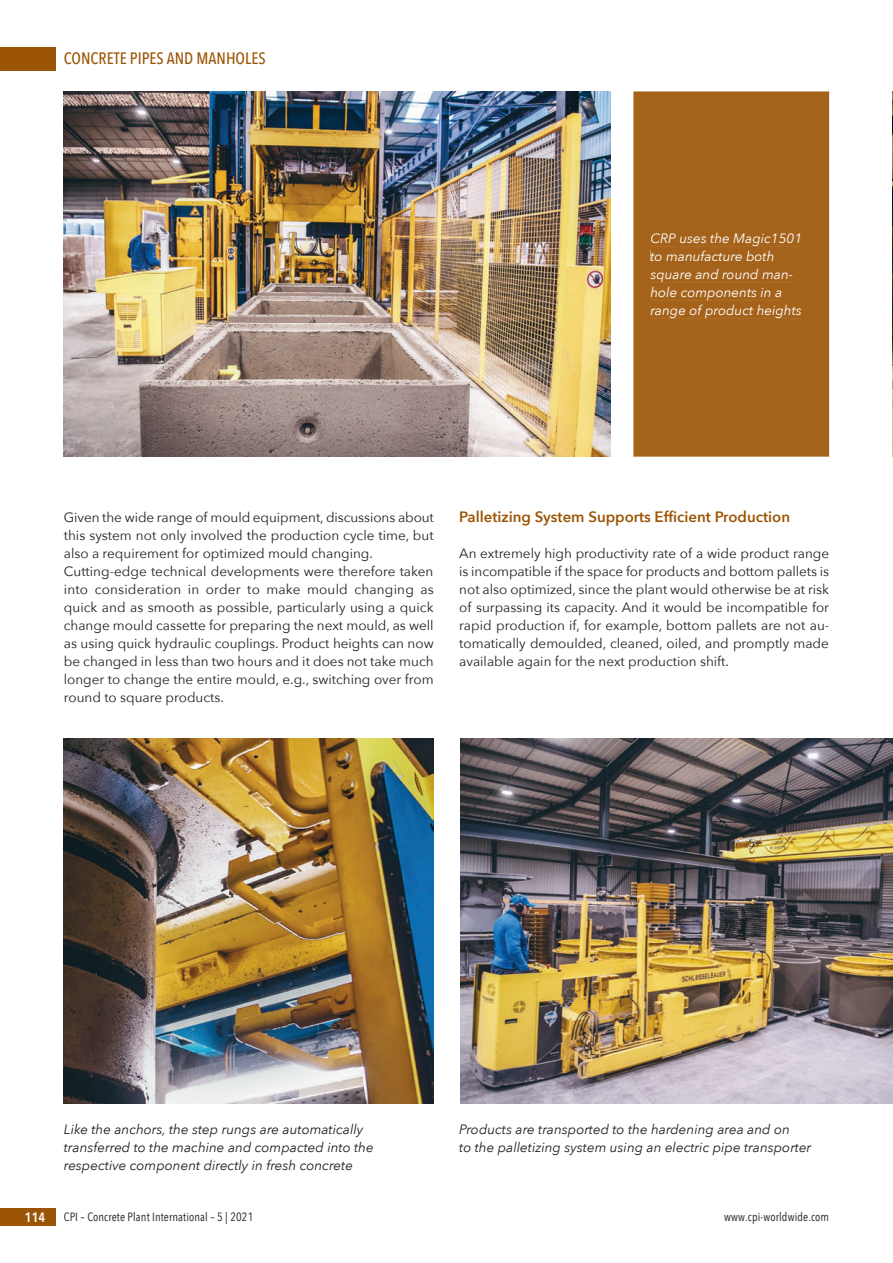
<style>
.page{position:relative;width:893px;height:1263px;background:#fff}
.page>*{position:absolute;margin:0;border:0;box-sizing:border-box;transform-origin:0 0}
.t1{font:500 16.5px "Avenir Next Condensed";color:#9c5506}
.t2{font:600 15px "Avenir Next";color:#9c5506}
.t3{font:13.5px/18px "Avenir Next";color:#231f20}
.t4{font:italic 13.5px/18px "Avenir Next";color:#231f20}
.t5{font:italic 13.5px/18px "Avenir Next";color:#fff}
.t6{font:600 13.5px "Avenir Next Condensed";color:#fff}
.t7{font:12px "Avenir Next Condensed";letter-spacing:.01em;color:#231f20}
</style>
<div class="page">
<div style="left:0;top:47px;width:55px;height:23px;background:#9c5506"></div>
<div style="left:0;top:1208px;width:55px;height:18px;background:#9c5506"></div>
<img style="left:64px;top:739px;width:370px;height:365px">
<img style="left:461px;top:739px;width:432px;height:365px">
<img style="left:892px;top:91px;width:1px;height:365px">
<img style="left:64px;top:91px;width:547px;height:366px">
<div style="left:633px;top:91px;width:196px;height:366px;background:#a5621b"></div>
<div style="left:651px;top:233px;width:151px;height:13px;background:#a5621b"></div>
<div style="left:651px;top:250px;width:123px;height:11px;background:#a5621b"></div>
<div style="left:650px;top:269px;width:142px;height:13px;background:#a5621b"></div>
<div style="left:651px;top:287px;width:131px;height:13px;background:#a5621b"></div>
<div style="left:651px;top:304px;width:150px;height:14px;background:#a5621b"></div>
<p class="t1" style="left:64px;top:49px;width:203px">CONCRETE PIPES AND MANHOLES</p>
<p class="t5" style="left:650px;top:229px;width:153px">CRP uses the Magic1501 to manufacture both square and round man&shy;hole components in a range of product heights</p>
<p class="t3" style="left:64px;top:508px;width:372px">Given the wide range of mould equipment, discussions about this system not only involved the production cycle time, but also a requirement for optimized mould changing.<br>Cutting-edge technical developments were therefore taken into consideration in order to make mould changing as quick and as smooth as possible, particularly using a quick change mould cassette for preparing the next mould, as well as using quick hydraulic couplings. Product heights can now be changed in less than two hours and it does not take much longer to change the entire mould, e.g., switching over from round to square products.</p>
<p class="t2" style="left:459px;top:504px;width:332px">Palletizing System Supports Efficient Production</p>
<p class="t3" style="left:459px;top:544px;width:372px;text-align:justify">An extremely high productivity rate of a wide product range is incompatible if the space for products and bottom pallets is not also optimized, since the plant would otherwise be at risk of surpassing its capacity. And it would be incompatible for rapid production if, for example, bottom pallets are not au&shy;tomatically demoulded, cleaned, oiled, and promptly made available again for the next production shift.</p>
<p class="t4" style="left:64px;top:1120px;width:311px">Like the anchors, the step rungs are automatically transferred to the machine and compacted into the respective component directly in fresh concrete</p>
<p class="t4" style="left:459px;top:1120px;width:354px">Products are transported to the hardening area and on<br>to the palletizing system using an electric pipe transporter</p>
<p class="t6" style="left:25px;top:1206px;width:22px">114</p>
<p class="t7" style="left:64px;top:1207px;width:191px">CPI – Concrete Plant International – 5 | 2021</p>
<p class="t7" style="left:724px;top:1207px;width:107px">www.cpi-worldwide.com</p>
</div>
